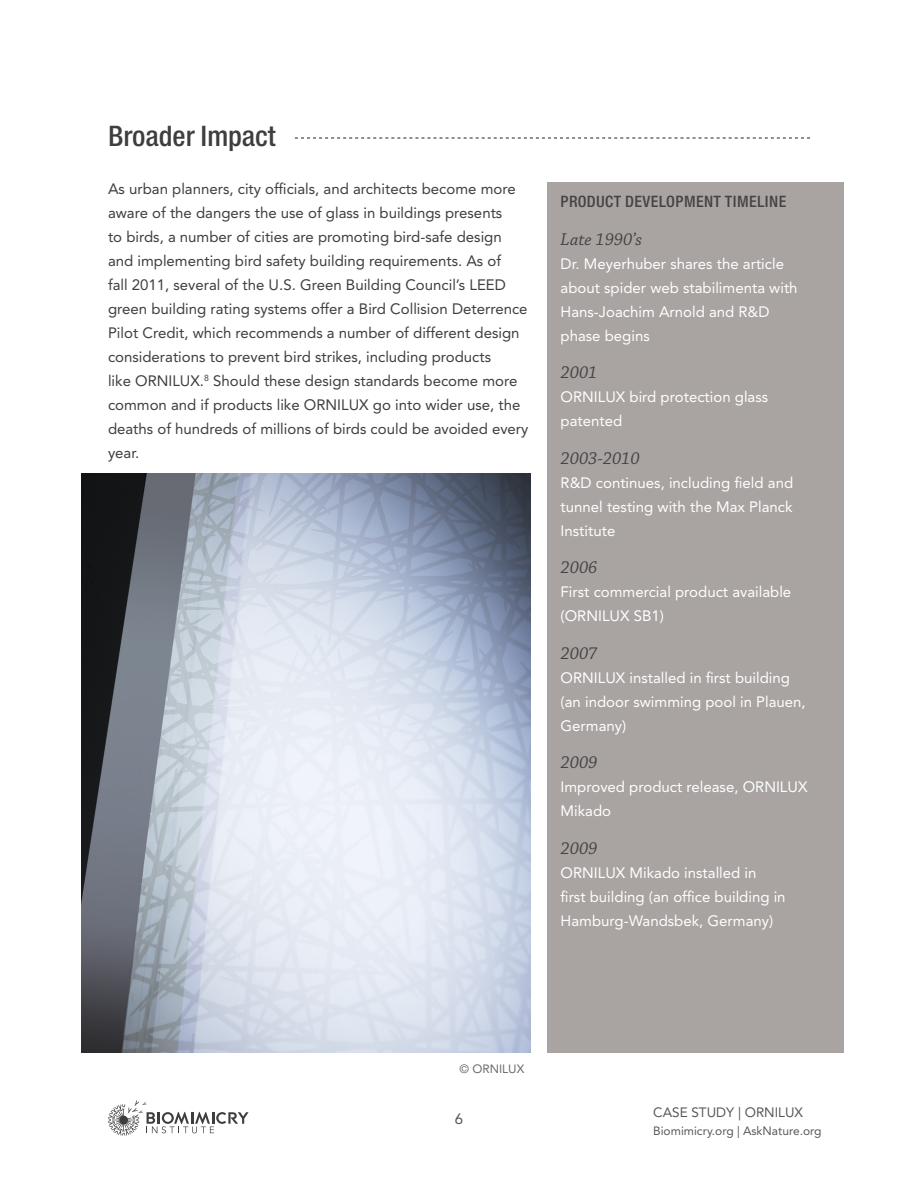
<style>
.page{position:relative;width:918px;height:1188px;background:#fff}
.page>*{position:absolute;margin:0;border:0;box-sizing:border-box;transform-origin:0 0}
.Page_Title{font:27px "Europa Gro Nr 2 SB Med Con";color:#3e3e3f}
.Pullout_Text{font:italic 18px "Chaparral Pro";color:#434244}
.Body{font:15px/24px "Avenir LT Std";color:#3e3e3f}
.Pullout_Text-2{font:15px/24px "Avenir LT Std";color:#fff}
.Subheading{font:15px "Europa Gro Nr 2 SB Med Con";letter-spacing:.025em;color:#434244}
.t1{font:15px "Avenir LT Std";color:#565557}
.t2{font:13.5px "Avenir LT Std";color:#57585a}
.t3{font:12px "Avenir LT Std";color:#57585a}
.subheading_white{font:12px "Avenir LT Std";color:#69696c}
</style>
<div class="page">
<svg style="left:108px;top:1100px;width:141px;height:36px"></svg>
<svg style="left:295px;top:138px;width:515px;height:1px"></svg>
<img style="left:81px;top:473px;width:449px;height:580px">
<div style="left:547px;top:182px;width:296px;height:871px;background:#a9a3a1"></div>
<p class="Page_Title" style="left:108px;top:121px;width:170px">Broader Impact</p>
<p class="Body" style="left:108px;top:177px;width:422px">As urban planners, city officials, and architects become more aware of the dangers the use of glass in buildings presents<br>to birds, a number of cities are promoting bird-safe design and implementing bird safety building requirements. As of<br>fall 2011, several of the U.S. Green Building Council’s LEED green building rating systems offer a Bird Collision Deterrence Pilot Credit, which recommends a number of different design considerations to prevent bird strikes, including products<br>like ORNI LUX.<sup>8</sup> Should these design standards become more common and if products like ORNI LUX go into wider use, the deaths of hundreds of millions of birds could be avoided every year.</p>
<p class="Subheading" style="left:561px;top:193px;width:227px">PRODUCT DEVELOPMENT TIMELINE</p>
<p class="Pullout_Text" style="left:561px;top:229px;width:83px">Late 1990’s</p>
<p class="Pullout_Text-2" style="left:561px;top:252px;width:238px">Dr. Meyerhuber shares the article about spider web stabilimenta with<br>Hans-Joachim Arnold and R&amp;D phase begins</p>
<p class="Pullout_Text" style="left:561px;top:363px;width:38px">2001</p>
<p class="Pullout_Text-2" style="left:561px;top:385px;width:209px">ORNI LUX bird protection glass patented</p>
<p class="Pullout_Text" style="left:561px;top:448px;width:81px">2003-2010</p>
<p class="Pullout_Text-2" style="left:561px;top:471px;width:234px;text-align:justify">R&amp;D continues, including field and tunnel testing with the Max Planck I nstitute</p>
<p class="Pullout_Text" style="left:561px;top:558px;width:38px">2006</p>
<p class="Pullout_Text-2" style="left:561px;top:580px;width:232px">First commercial product available (ORNI LUX SB1)</p>
<p class="Pullout_Text" style="left:561px;top:643px;width:38px">2007</p>
<p class="Pullout_Text-2" style="left:561px;top:666px;width:247px">ORNI LUX installed in first building (an indoor swimming pool in Plauen,<br>Germany)</p>
<p class="Pullout_Text" style="left:561px;top:753px;width:38px">2009</p>
<p class="Pullout_Text-2" style="left:561px;top:775px;width:248px">I mproved product release, ORNI LUX<br>Mikado</p>
<p class="Pullout_Text" style="left:561px;top:838px;width:38px">2009</p>
<p class="Pullout_Text-2" style="left:561px;top:861px;width:227px">ORNI LUX Mikado installed in<br>first building (an office building in<br>Hamburg-Wandsbek, Germany)</p>
<p class="subheading_white" style="left:460px;top:1062px;width:66px">© ORNI LUX</p>
<p class="t1" style="left:455px;top:1110px;width:10px">6</p>
<p class="t2" style="left:653px;top:1105px;width:151px">CASE STUDY | ORNILUX</p>
<p class="t3" style="left:653px;top:1123px;width:170px">Biomimicry.org | AskNature.org</p>
</div>
